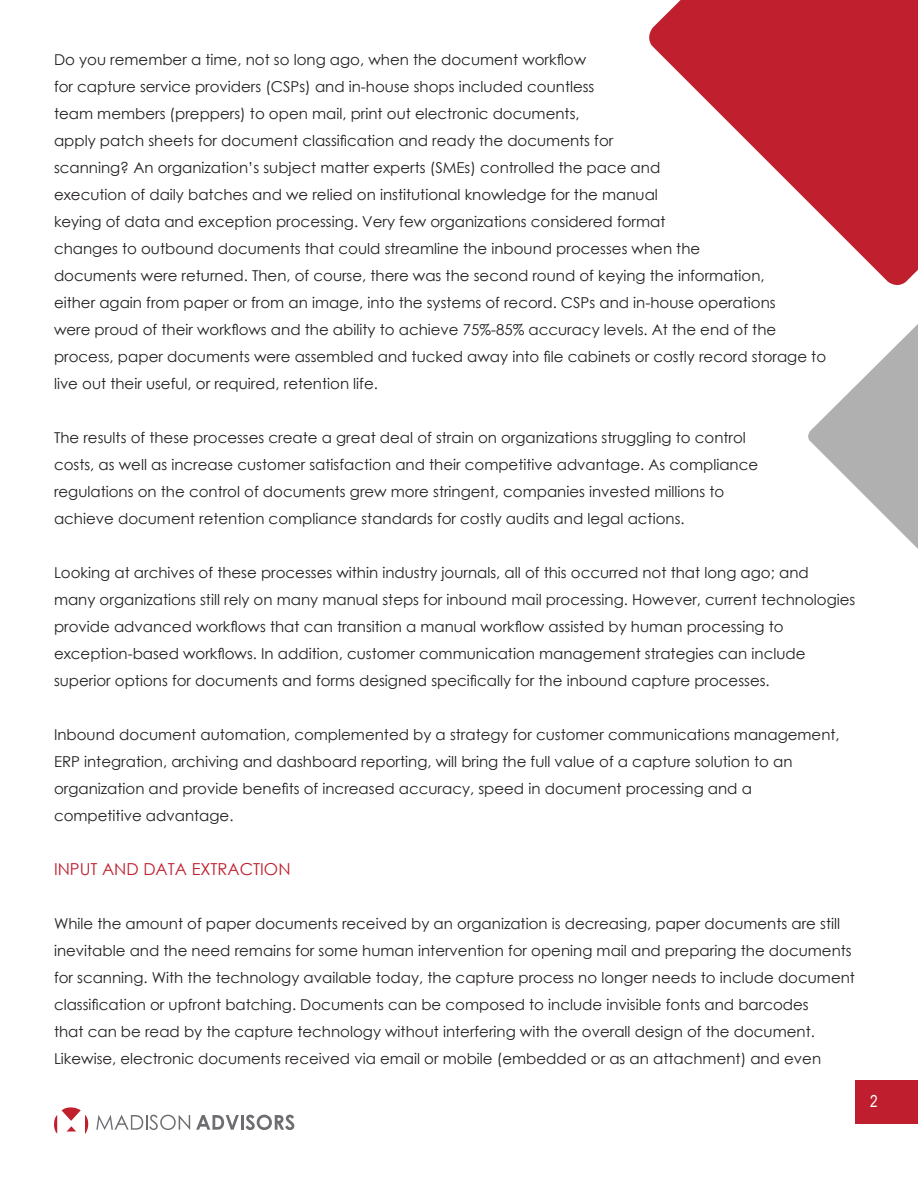
<style>
.page{position:relative;width:918px;height:1188px;background:#fff}
.page>*{position:absolute;margin:0;border:0;box-sizing:border-box;transform-origin:0 0}
.t1{font:16.5px "Century Gothic";color:#bf1e2e}
.t2{font:16.5px "Arial Narrow";color:#fff}
.t3{font:15px/27px "Century Gothic";color:#231f20}
</style>
<div class="page">
<div style="left:855px;top:1080px;width:63px;height:44px;background:#bf1e2e"></div>
<svg style="left:54px;top:1107px;width:35px;height:27px"></svg>
<svg style="left:96px;top:1115px;width:94px;height:15px"></svg>
<svg style="left:196px;top:1115px;width:43px;height:15px"></svg>
<hr style="left:241px;top:1115px;width:3px;height:15px;background:#6d6e71">
<svg style="left:246px;top:1115px;width:48px;height:15px"></svg>
<svg style="left:649px;top:0;width:269px;height:285px;fill:#c01f2e"></svg>
<svg style="left:808px;top:324px;width:110px;height:225px"></svg>
<p class="t3" style="left:54px;top:46px;width:774px">Do you remember a time, not so long ago, when the document workflow<br>for capture service providers (CSPs) and in-house shops included countless<br>team members (preppers) to open mail, print out electronic documents,<br>apply patch sheets for document classification and ready the documents for<br>scanning? An organization’s subject matter experts (SMEs) controlled the pace and<br>execution of daily batches and we relied on institutional knowledge for the manual<br>keying of data and exception processing. Very few organizations considered format<br>changes to outbound documents that could streamline the inbound processes when the<br>documents were returned. Then, of course, there was the second round of keying the information,<br>either again from paper or from an image, into the systems of record. CSPs and in-house operations<br>were proud of their workflows and the ability to achieve 75%-85% accuracy levels. At the end of the process, paper documents were assembled and tucked away into file cabinets or costly record storage to live out their useful, or required, retention life.</p>
<p class="t3" style="left:54px;top:424px;width:706px">The results of these processes create a great deal of strain on organizations struggling to control costs, as well as increase customer satisfaction and their competitive advantage. As compliance regulations on the control of documents grew more stringent, companies invested millions to achieve document retention compliance standards for costly audits and legal actions.</p>
<p class="t3" style="left:54px;top:559px;width:803px">Looking at archives of these processes within industry journals, all of this occurred not that long ago; and<br>many organizations still rely on many manual steps for inbound mail processing. However, current technologies provide advanced workflows that can transition a manual workflow assisted by human processing to exception-based workflows. In addition, customer communication management strategies can include superior options for documents and forms designed specifically for the inbound capture processes.</p>
<p class="t3" style="left:54px;top:721px;width:787px">Inbound document automation, complemented by a strategy for customer communications management, ERP integration, archiving and dashboard reporting, will bring the full value of a capture solution to an organization and provide benefits of increased accuracy, speed in document processing and a competitive advantage.</p>
<p class="t1" style="left:54px;top:858px;width:238px">INPUT AND DATA EXTRACTION</p>
<p class="t3" style="left:54px;top:910px;width:802px">While the amount of paper documents received by an organization is decreasing, paper documents are still inevitable and the need remains for some human intervention for opening mail and preparing the documents for scanning. With the technology available today, the capture process no longer needs to include document classification or upfront batching. Documents can be composed to include invisible fonts and barcodes<br>that can be read by the capture technology without interfering with the overall design of the document.<br>Likewise, electronic documents received via email or mobile (embedded or as an attachment) and even</p>
<p class="t2" style="left:870px;top:1089px;width:9px">2</p>
</div>
